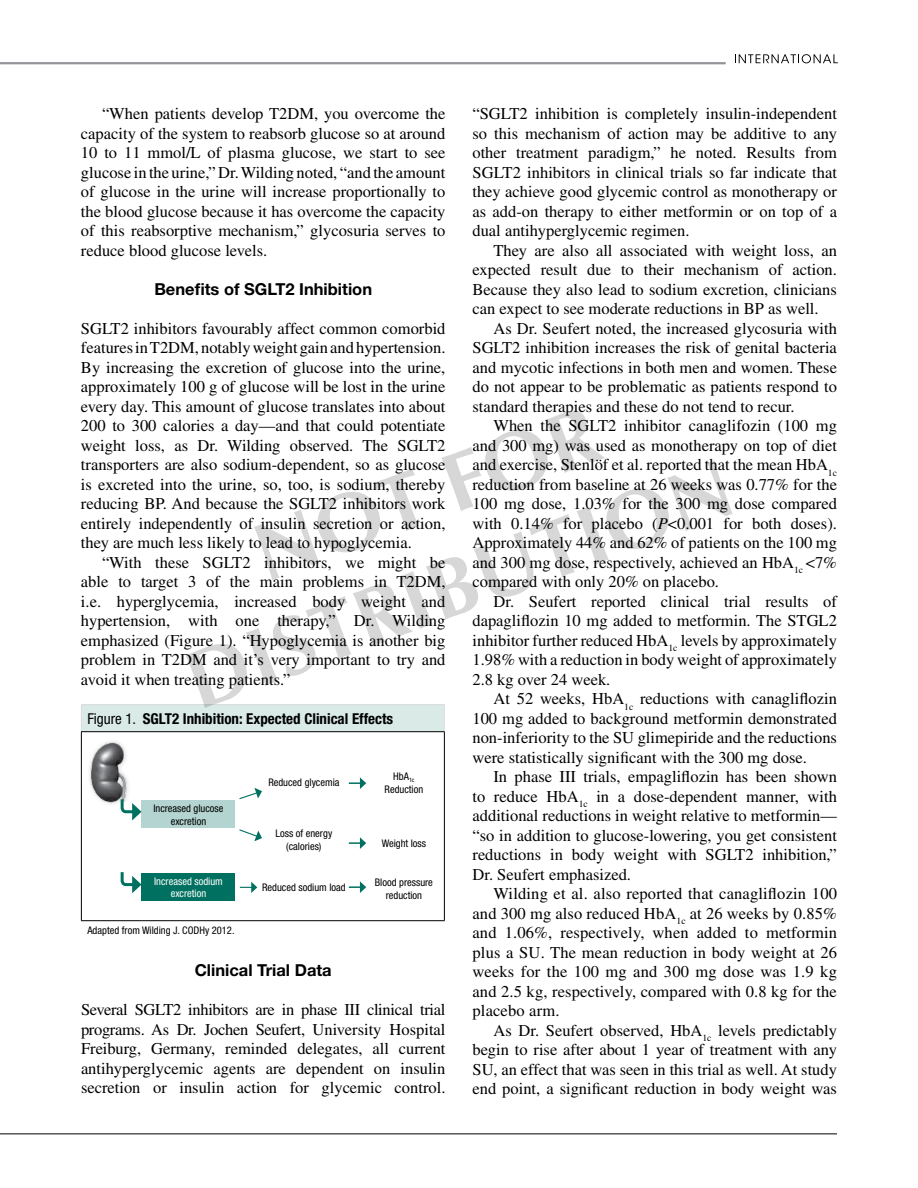
<style>
.page{position:relative;width:918px;height:1188px;background:#fff}
.page>*{position:absolute;margin:0;border:0;box-sizing:border-box;transform-origin:0 0}
.t1{font:16.5px/19.5px "Times LT Std";color:#000;text-align:justify}
.t2{font:700 16.5px "Helvetica Neue LT Std";color:#000}
.t3{font:700 condensed 15px "Helvetica Neue LT Std";color:#000}
.t4{font:condensed 10.5px/12.6px "Helvetica Neue LT Std";color:#000;text-align:center}
.t5{font:condensed 10.5px/12.6px "Helvetica Neue LT Std";color:#fff;text-align:center}
.s1{font-weight:400}
.s2{font-style:italic}
</style>
<div class="page">
<hr style="left:0;top:62px;width:726px;height:2px;background:#939598">
<hr style="left:0;top:105px;width:712px;height:1px;background:#939598">
<svg style="left:735px;top:54px;width:103px;height:9px"></svg>
<hr style="left:0;top:1133px;width:837px;height:1px;background:#000">
<div style="left:81px;top:705px;width:363px;height:27px;background:#d9eae7"></div>
<hr style="left:81px;top:704px;width:364px;height:1px;background:#dcddde">
<svg style="left:81px;top:705px;width:1px;height:25px"></svg>
<svg style="left:444px;top:708px;width:1px;height:23px"></svg>
<hr style="left:81px;top:731px;width:364px;height:1px;background:#000">
<hr style="left:81px;top:732px;width:1px;height:188px;background:#000">
<hr style="left:444px;top:732px;width:1px;height:188px;background:#000">
<hr style="left:81px;top:920px;width:364px;height:1px;background:#000">
<div style="left:142px;top:801px;width:93px;height:27px;background:#b3d4d0"></div>
<div style="left:142px;top:874px;width:93px;height:27px;background:#007161"></div>
<div style="left:78px;top:730px;width:61px;height:84px;background:#fff;opacity:.75"></div>
<img style="left:83px;top:738px;width:51px;height:68px">
<svg style="left:119px;top:796px;width:23px;height:24px"></svg>
<svg style="left:120px;top:872px;width:22px;height:21px"></svg>
<svg style="left:349px;top:777px;width:17px;height:12px"></svg>
<svg style="left:349px;top:837px;width:17px;height:12px"></svg>
<svg style="left:349px;top:881px;width:17px;height:12px"></svg>
<svg style="left:239px;top:788px;width:23px;height:12px"></svg>
<svg style="left:240px;top:882px;width:17px;height:11px"></svg>
<svg style="left:239px;top:829px;width:23px;height:12px"></svg>
<svg style="left:186px;top:461px;width:547px;height:247px"></svg>
<svg style="left:254px;top:410px;width:351px;height:170px"></svg>
<p class="t1" style="left:81px;top:104px;width:366px;text-indent:21px">“When patients develop T2DM, you overcome the capacity of the system to reabsorb glucose so at around 10 to 11 mmol/L of plasma glucose, we start to see glucose in the urine,” Dr. Wilding noted, “and the amount of glucose in the urine will increase proportionally to the blood glucose because it has overcome the capacity of this reabsorptive mechanism,” glycosuria serves to reduce blood glucose levels.</p>
<p class="t2" style="left:154px;top:279px;width:219px">Benefits of SGLT2 Inhibition</p>
<p class="t1" style="left:81px;top:318px;width:366px">SGLT2 inhibitors favourably affect common comorbid features in T2DM, notably weight gain and hypertension.<br>By increasing the excretion of glucose into the urine, approximately 100 g of glucose will be lost in the urine every day. This amount of glucose translates into about 200 to 300 calories a day—and that could potentiate weight loss, as Dr. Wilding observed. The SGLT2 transporters are also sodium-dependent, so as glucose is excreted into the urine, so, too, is sodium, thereby reducing BP. And because the SGLT2 inhibitors work entirely independently of insulin secretion or action, they are much less likely to lead to hypoglycemia.</p>
<p class="t1" style="left:81px;top:552px;width:366px;text-indent:21px">“With these SGLT2 inhibitors, we might be able to target 3 of the main problems in T2DM, i.e. hyperglycemia, increased body weight and hypertension, with one therapy,” Dr. Wilding emphasized (Figure 1). “Hypoglycemia is another big problem in T2DM and it’s very important to try and avoid it when treating patients.”</p>
<p class="t3" style="left:87px;top:709px;width:307px"><span class="s1">Figure 1.</span> SGLT2 Inhibition: Expected Clinical Effects</p>
<p class="t4" style="left:153px;top:802px;width:72px">Increased glucose excretion</p>
<p class="t5" style="left:154px;top:875px;width:70px">Increased sodium excretion</p>
<p class="t4" style="left:268px;top:776px;width:73px">Reduced glycemia</p>
<p class="t4" style="left:276px;top:827px;width:58px">Loss of energy (calories)</p>
<p class="t4" style="left:262px;top:881px;width:85px">Reduced sodium load</p>
<p class="t4" style="left:385px;top:770px;width:40px">HbA<sub>1c<br></sub>Reduction</p>
<p class="t4" style="left:382px;top:837px;width:46px">Weight loss</p>
<p class="t4" style="left:375px;top:876px;width:60px">Blood pressure reduction</p>
<p class="t4" style="left:87px;top:924px;width:149px">Adapted from Wilding J. CODHy 2012.</p>
<p class="t2" style="left:195px;top:960px;width:139px">Clinical Trial Data</p>
<p class="t1" style="left:81px;top:1000px;width:366px">Several SGLT2 inhibitors are in phase III clinical trial programs. As Dr. Jochen Seufert, University Hospital Freiburg, Germany, reminded delegates, all current antihyperglycemic agents are dependent on insulin secretion or insulin action for glycemic control.</p>
<p class="t1" style="left:472px;top:104px;width:366px">“SGLT2 inhibition is completely insulin-independent so this mechanism of action may be additive to any other treatment paradigm,” he noted. Results from SGLT2 inhibitors in clinical trials so far indicate that they achieve good glycemic control as monotherapy or as add-on therapy to either metformin or on top of a dual antihyperglycemic regimen.</p>
<p class="t1" style="left:472px;top:240px;width:366px;text-indent:21px">They are also all associated with weight loss, an expected result due to their mechanism of action.<br>Because they also lead to sodium excretion, clinicians can expect to see moderate reductions in BP as well.</p>
<p class="t1" style="left:472px;top:318px;width:366px;text-indent:21px">As Dr. Seufert noted, the increased glycosuria with SGLT2 inhibition increases the risk of genital bacteria and mycotic infections in both men and women. These do not appear to be problematic as patients respond to standard therapies and these do not tend to recur.</p>
<p class="t1" style="left:472px;top:416px;width:366px;text-indent:21px">When the SGLT2 inhibitor canaglifozin (100 mg and 300 mg) was used as monotherapy on top of diet and exercise, Stenlöf et al. reported that the mean HbA<sub>1c </sub>reduction from baseline at 26 weeks was 0.77% for the 100 mg dose, 1.03% for the 300 mg dose compared with 0.14% for placebo (<span class="s2">P</span>&lt;0.001 for both doses).<br>Approximately 44% and 62% of patients on the 100 mg and 300 mg dose, respectively, achieved an HbA<sub>1c</sub> &lt;7% compared with only 20% on placebo.</p>
<p class="t1" style="left:472px;top:591px;width:366px;text-indent:21px">Dr. Seufert reported clinical trial results of dapagliflozin 10 mg added to metformin. The STGL2 inhibitor further reduced HbA<sub>1c</sub> levels by approximately 1.98% with a reduction in body weight of approximately 2.8 kg over 24 week.</p>
<p class="t1" style="left:472px;top:689px;width:366px;text-indent:21px">At 52 weeks, HbA<sub>1c</sub> reductions with canagliflozin 100 mg added to background metformin demonstrated non-inferiority to the SU glimepiride and the reductions were statistically significant with the 300 mg dose.</p>
<p class="t1" style="left:472px;top:767px;width:366px;text-indent:21px">In phase III trials, empagliflozin has been shown to reduce HbA<sub>1c</sub> in a dose-dependent manner, with additional reductions in weight relative to metformin— “so in addition to glucose-lowering, you get consistent reductions in body weight with SGLT2 inhibition,” Dr. Seufert emphasized.</p>
<p class="t1" style="left:473px;top:884px;width:366px;text-indent:21px">Wilding et al. also reported that canagliflozin 100 and 300 mg also reduced HbA<sub>1c</sub> at 26 weeks by 0.85% and 1.06%, respectively, when added to metformin plus a SU. The mean reduction in body weight at 26 weeks for the 100 mg and 300 mg dose was 1.9 kg and 2.5 kg, respectively, compared with 0.8 kg for the placebo arm.</p>
<p class="t1" style="left:473px;top:1020px;width:366px;text-indent:21px">As Dr. Seufert observed, HbA<sub>1c</sub> levels predictably begin to rise after about 1 year of treatment with any SU, an effect that was seen in this trial as well. At study end point, a significant reduction in body weight was</p>
</div>
